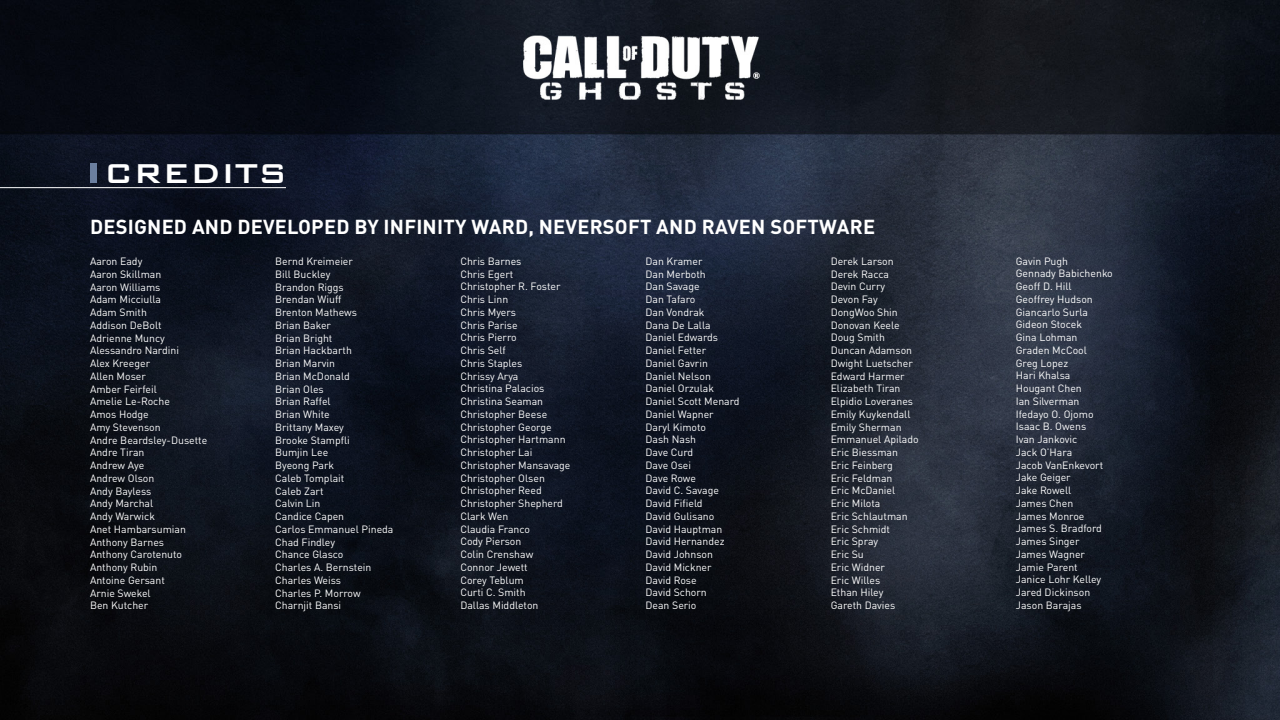
<style>
.page{position:relative;width:1280px;height:720px;background:#fff}
.page>*{position:absolute;margin:0;border:0;box-sizing:border-box;transform-origin:0 0}
.t1{font:500 36.5px "Bank Gothic BT";color:#fff}
.t2{font:700 20px "DINOT";letter-spacing:.01em;color:#fff}
.t3{font:10.5px/12.7px "DINOT";color:#fff}
</style>
<div class="page">
<img style="left:0;top:0;width:1280px;height:720px">
<div style="left:90px;top:164px;width:6px;height:19px;background:#6b7f9f"></div>
<hr style="left:0;top:187px;width:286px;height:1px;background:#fff">
<h1 class="t1" style="left:104px;top:153px;width:185px">CREDITS</h1>
<h2 class="t2" style="left:90px;top:213px;width:787px">DESIGNED AND DEVELOPED BY INFINITY WARD, NEVERSOFT AND RAVEN SOFTWARE</h2>
<p class="t3" style="left:90px;top:255px;width:119px">Aaron Eady<br>Aaron Skillman<br>Aaron Williams<br>Adam Micciulla<br>Adam Smith<br>Addison DeBolt<br>Adrienne Muncy<br>Alessandro Nardini<br>Alex Kreeger<br>Allen Moser<br>Amber Feirfeil<br>Amelie Le-Roche<br>Amos Hodge<br>Amy Stevenson<br>Andre Beardsley-Dusette<br>Andre Tiran<br>Andrew Aye<br>Andrew Olson<br>Andy Bayless<br>Andy Marchal<br>Andy Warwick<br>Anet Hambarsumian<br>Anthony Barnes<br>Anthony Carotenuto<br>Anthony Rubin<br>Antoine Gersant<br>Arnie Swekel<br>Ben Kutcher</p>
<p class="t3" style="left:275px;top:255px;width:120px">Bernd Kreimeier<br>Bill Buckley<br>Brandon Riggs<br>Brendan Wiuff<br>Brenton Mathews<br>Brian Baker<br>Brian Bright<br>Brian Hackbarth<br>Brian Marvin<br>Brian McDonald<br>Brian Oles<br>Brian Raffel<br>Brian White<br>Brittany Maxey<br>Brooke Stampfli<br>Bumjin Lee<br>Byeong Park<br>Caleb Tomplait<br>Caleb Zart<br>Calvin Lin<br>Candice Capen<br>Carlos Emmanuel Pineda<br>Chad Findley<br>Chance Glasco<br>Charles A. Bernstein<br>Charles Weiss<br>Charles P. Morrow<br>Charnjit Bansi</p>
<p class="t3" style="left:460px;top:255px;width:112px">Chris Barnes<br>Chris Egert<br>Christopher R. Foster<br>Chris Linn<br>Chris Myers<br>Chris Parise<br>Chris Pierro<br>Chris Self<br>Chris Staples<br>Chrissy Arya<br>Christina Palacios<br>Christina Seaman<br>Christopher Beese<br>Christopher George<br>Christopher Hartmann<br>Christopher Lai<br>Christopher Mansavage<br>Christopher Olsen<br>Christopher Reed<br>Christopher Shepherd<br>Clark Wen<br>Claudia Franco<br>Cody Pierson<br>Colin Crenshaw<br>Connor Jewett<br>Corey Teblum<br>Curti C. Smith<br>Dallas Middleton</p>
<p class="t3" style="left:646px;top:255px;width:96px">Dan Kramer<br>Dan Merboth<br>Dan Savage<br>Dan Tafaro<br>Dan Vondrak<br>Dana De Lalla<br>Daniel Edwards<br>Daniel Fetter<br>Daniel Gavrin<br>Daniel Nelson<br>Daniel Orzulak<br>Daniel Scott Menard<br>Daniel Wapner<br>Daryl Kimoto<br>Dash Nash<br>Dave Curd<br>Dave Osei<br>Dave Rowe<br>David C. Savage<br>David Fifield<br>David Gulisano<br>David Hauptman<br>David Hernandez<br>David Johnson<br>David Mickner<br>David Rose<br>David Schorn<br>Dean Serio</p>
<p class="t3" style="left:831px;top:255px;width:90px">Derek Larson<br>Derek Racca<br>Devin Curry<br>Devon Fay<br>DongWoo Shin<br>Donovan Keele<br>Doug Smith<br>Duncan Adamson<br>Dwight Luetscher<br>Edward Harmer<br>Elizabeth Tiran<br>Elpidio Loveranes<br>Emily Kuykendall<br>Emily Sherman<br>Emmanuel Apilado<br>Eric Biessman<br>Eric Feinberg<br>Eric Feldman<br>Eric McDaniel<br>Eric Milota<br>Eric Schlautman<br>Eric Schmidt<br>Eric Spray<br>Eric Su<br>Eric Widner<br>Eric Willes<br>Ethan Hiley<br>Gareth Davies</p>
<p class="t3" style="left:1016px;top:254px;width:98px">Gavin Pugh<br>Gennady Babichenko<br>Geoff D. Hill<br>Geoffrey Hudson<br>Giancarlo Surla<br>Gideon Stocek<br>Gina Lohman<br>Graden McCool<br>Greg Lopez<br>Hari Khalsa<br>Hougant Chen<br>Ian Silverman<br>Ifedayo O. Ojomo<br>Isaac B. Owens<br>Ivan Jankovic<br>Jack O’Hara<br>Jacob VanEnkevort<br>Jake Geiger<br>Jake Rowell<br>James Chen<br>James Monroe<br>James S. Bradford<br>James Singer<br>James Wagner<br>Jamie Parent<br>Janice Lohr Kelley<br>Jared Dickinson<br>Jason Barajas</p>
</div>
